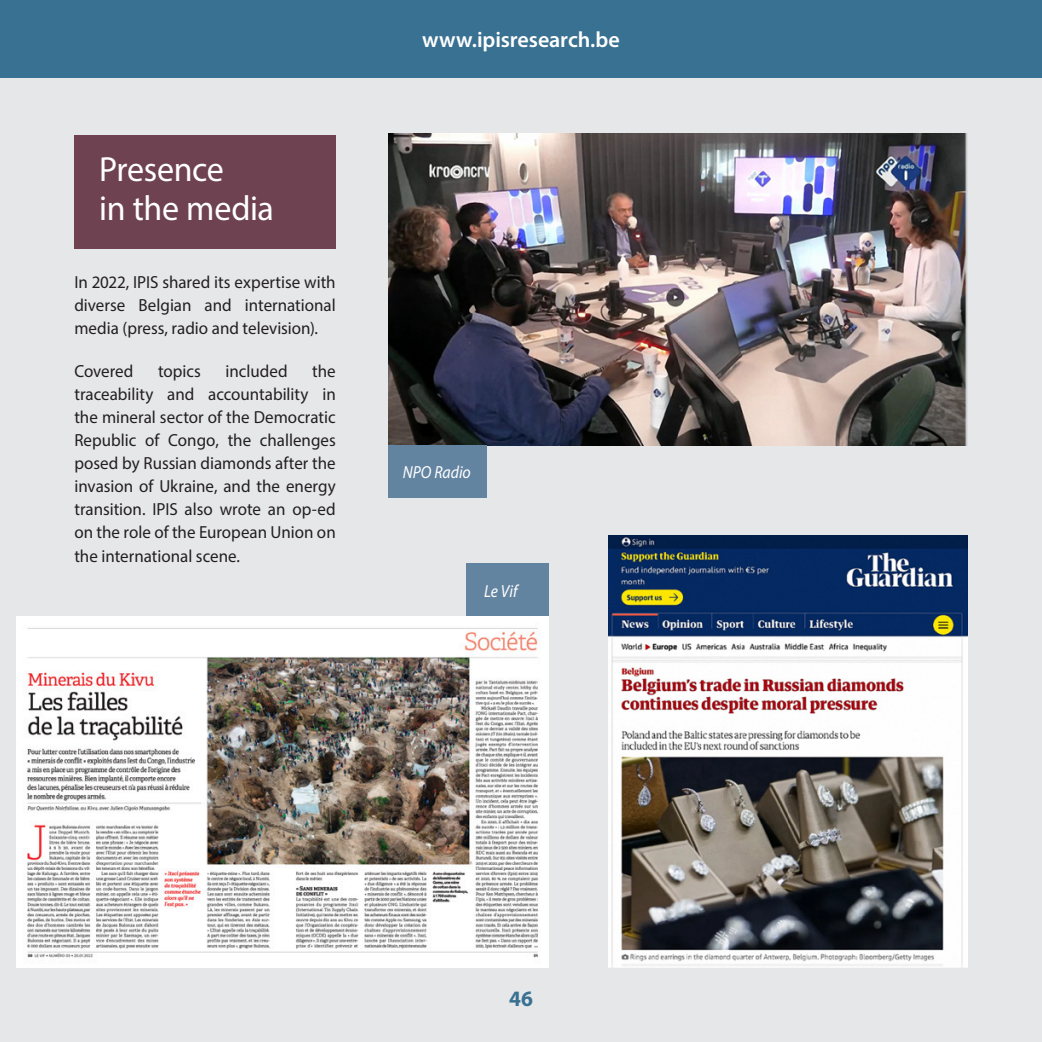
<style>
.page{position:relative;width:1042px;height:1042px;background:#fff}
.page>*{position:absolute;margin:0;border:0;box-sizing:border-box;transform-origin:0 0}
.t1{font:35px/38.5px "Myriad Pro";letter-spacing:-.01em;color:#fff}
.t2{font:600 22.05px "Myriad Pro";letter-spacing:-.005em;color:#fff}
.t3{font:700 22.05px "Myriad Pro";color:#397192}
.body{font:17.5px/23.1px "Myriad Pro";color:#231f20;text-align:justify}
.t4{font:italic 17.5px "Myriad Pro";color:#fff;scale:.9 1}
</style>
<div class="page">
<div style="left:0;top:0;width:1042px;height:78px;background:#397192"></div>
<div style="left:0;top:78px;width:1042px;height:964px;background:#e6e7e9"></div>
<div style="left:74px;top:135px;width:262px;height:113px;background:#6e4251"></div>
<img style="left:16px;top:617px;width:532px;height:350px">
<img style="left:608px;top:535px;width:359px;height:432px">
<img style="left:388px;top:134px;width:579px;height:311px">
<div style="left:466px;top:564px;width:82px;height:52px;background:#6384a1"></div>
<div style="left:388px;top:445px;width:98px;height:52px;background:#6384a1"></div>
<h3 class="t1" style="left:99px;top:150px;width:176px">Presence<br>in the media</h3>
<p class="body" style="left:74px;top:270px;width:263px">In 2022, IPIS shared its expertise with diverse Belgian and international media (press, radio and television).</p>
<p class="body" style="left:74px;top:359px;width:61px">Covered</p>
<p class="body" style="left:158px;top:359px;width:44px">topics</p>
<p class="body" style="left:226px;top:359px;width:64px">included</p>
<p class="body" style="left:74px;top:359px;width:263px;text-indent:238px">the traceability and accountability in the mineral sector of the Democratic Republic of Congo, the challenges posed by Russian diamonds after the invasion of Ukraine, and the energy transition. IPIS also wrote an op-ed on the role of the European Union on the international scene.</p>
<p class="t2" style="left:422px;top:26px;width:199px">www.ipisresearch.be</p>
<p class="t4" style="left:403px;top:462px;width:77px">NPO Radio</p>
<p class="t4" style="left:484px;top:581px;width:39px">Le Vif</p>
<p class="t3" style="left:509px;top:986px;width:25px">46</p>
</div>
